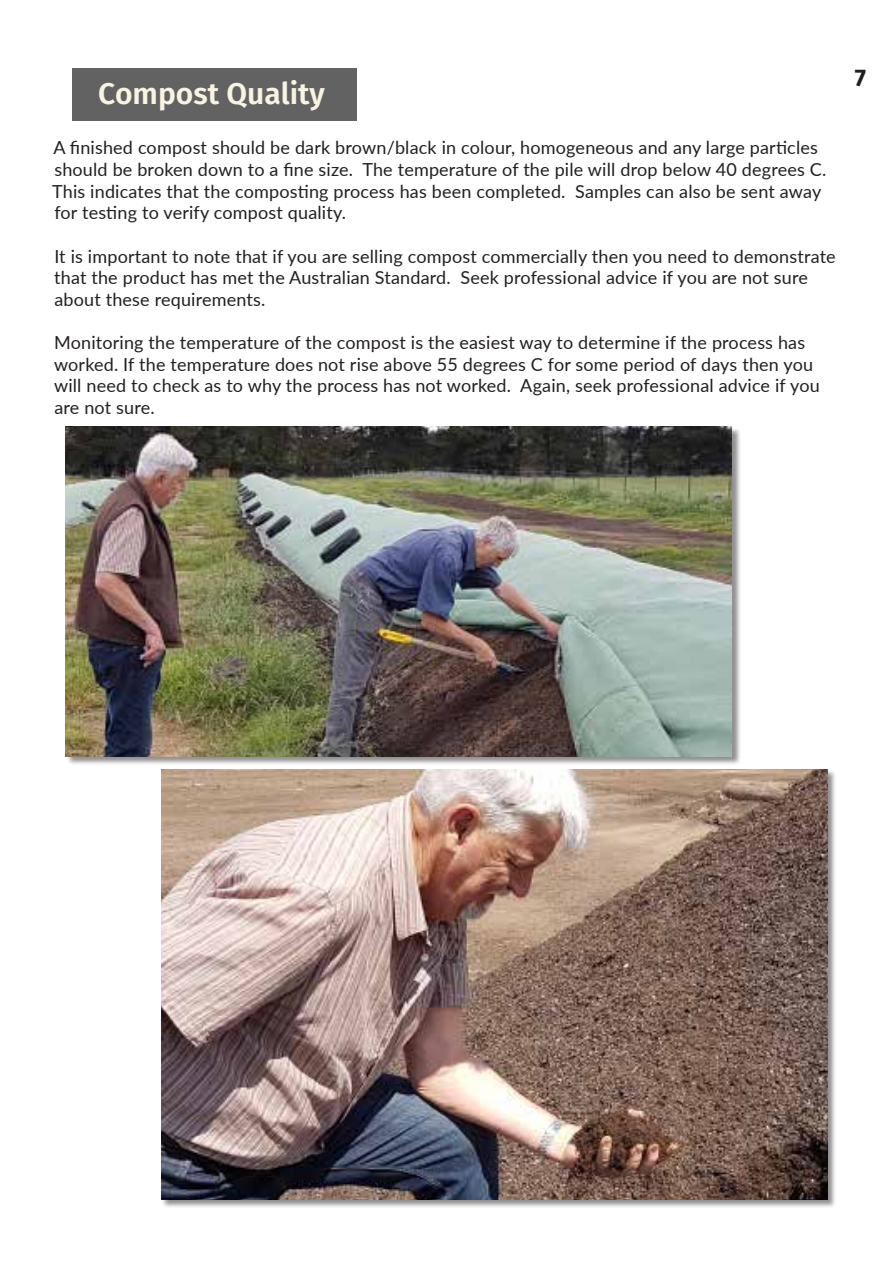
<style>
.page{position:relative;width:893px;height:1263px;background:#fff}
.page>*{position:absolute;margin:0;border:0;box-sizing:border-box;transform-origin:0 0}
.t1{font:600 30px "Fira Sans";color:#f8f4e1}
.t2{font:700 24px "Fira Sans";color:#231f20}
.t3{font:18px/21.6px "Lato";letter-spacing:.01em;color:#231f20}
</style>
<div class="page">
<div style="left:72px;top:68px;width:285px;height:52px;background:#626263"></div>
<div style="left:66px;top:427px;width:675px;height:338px;background:#231f20;opacity:.5"></div>
<img style="left:66px;top:427px;width:666px;height:329px">
<div style="left:161px;top:769px;width:675px;height:439px;background:#231f20;opacity:.5"></div>
<img style="left:162px;top:770px;width:665px;height:429px">
<h1 class="t1" style="left:98px;top:73px;width:228px">Compost Quality</h1>
<p class="t3" style="left:52px;top:136px;width:776px">A finished compost should be dark brown/black in colour, homogeneous and any large particles should be broken down to a fine size. The temperature of the pile will drop below 40 degrees C.<br>This indicates that the composting process has been completed. Samples can also be sent away for testing to verify compost quality.</p>
<p class="t3" style="left:54px;top:244px;width:783px">It is important to note that if you are selling compost commercially then you need to demonstrate that the product has met the Australian Standard. Seek professional advice if you are not sure about these requirements.</p>
<p class="t3" style="left:54px;top:331px;width:767px">Monitoring the temperature of the compost is the easiest way to determine if the process has worked. If the temperature does not rise above 55 degrees C for some period of days then you will need to check as to why the process has not worked. Again, seek professional advice if you are not sure.</p>
<h2 class="t2" style="left:855px;top:61px;width:13px">7</h2>
</div>
